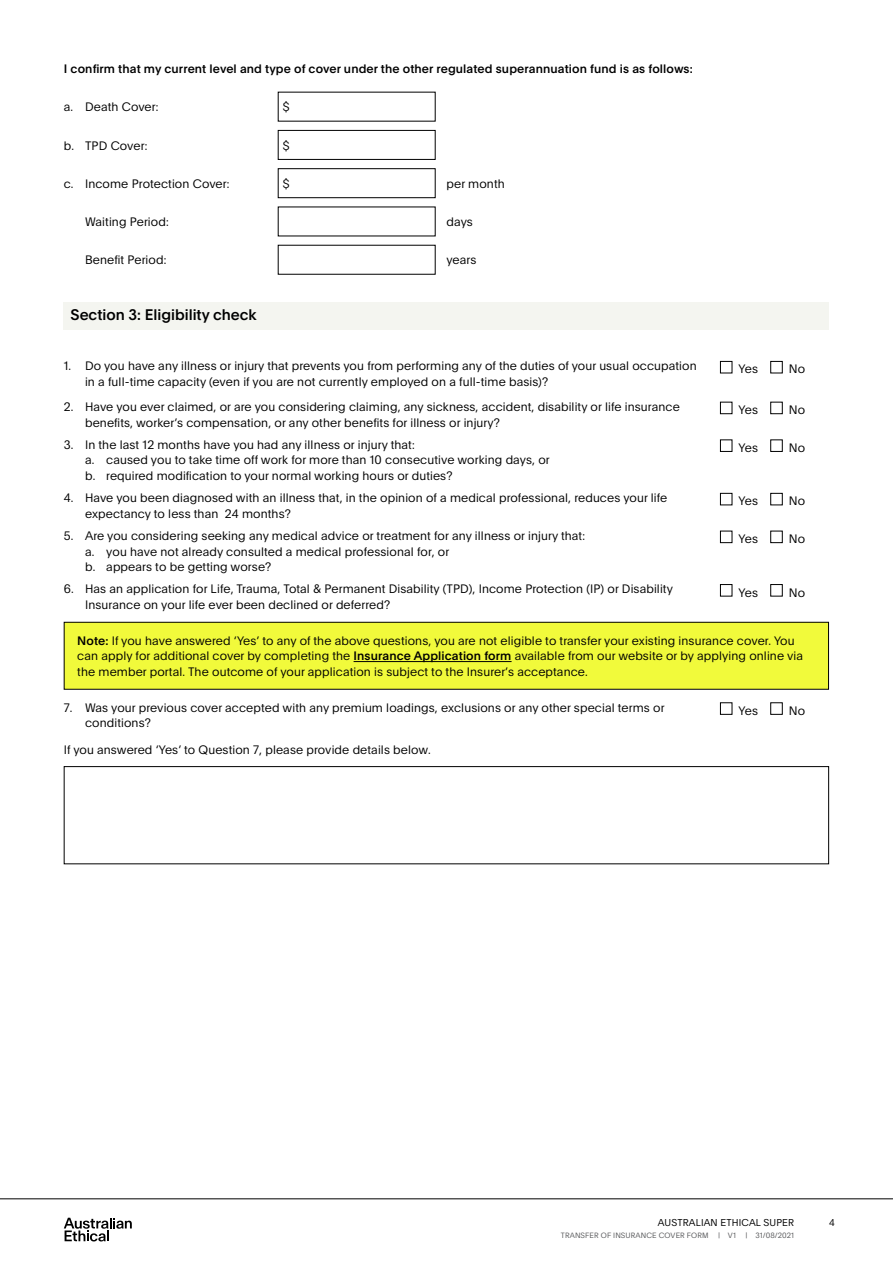
<style>
.page{position:relative;width:893px;height:1263px;background:#fff}
.page>*{position:absolute;margin:0;border:0;box-sizing:border-box;transform-origin:0 0}
.t1{font:500 15px "Plain";color:#000}
.t2{font:300 12px/15.8px "Plain";letter-spacing:.01em;color:#000}
.t3{font:500 12px "Plain";letter-spacing:.01em;color:#000}
.t4{font:300 9.75px "Plain";letter-spacing:.015em;color:#000}
.t5{font:300 7.5px "Plain";letter-spacing:.015em;color:#58595b}
.s1{font-weight:500}
</style>
<div class="page">
<svg style="left:64px;top:1218px;width:68px;height:23px"></svg>
<hr style="left:0;top:1198px;width:893px;height:1px;background:#000">
<div style="left:278px;top:130px;width:158px;height:30px;border:1px solid #000"></div>
<div style="left:278px;top:168px;width:158px;height:30px;border:1px solid #000"></div>
<div style="left:64px;top:302px;width:765px;height:27px;background:#f4f5f0"></div>
<div style="left:720px;top:361px;width:12px;height:12px;border:1px solid #000"></div>
<div style="left:770px;top:361px;width:13px;height:12px;border:1px solid #000"></div>
<div style="left:720px;top:402px;width:12px;height:12px;border:1px solid #000"></div>
<div style="left:770px;top:402px;width:13px;height:12px;border:1px solid #000"></div>
<div style="left:720px;top:439px;width:12px;height:13px;border:1px solid #000"></div>
<div style="left:770px;top:439px;width:13px;height:13px;border:1px solid #000"></div>
<div style="left:720px;top:493px;width:12px;height:12px;border:1px solid #000"></div>
<div style="left:770px;top:493px;width:13px;height:12px;border:1px solid #000"></div>
<div style="left:720px;top:531px;width:12px;height:12px;border:1px solid #000"></div>
<div style="left:770px;top:531px;width:13px;height:12px;border:1px solid #000"></div>
<div style="left:720px;top:584px;width:12px;height:12px;border:1px solid #000"></div>
<div style="left:770px;top:584px;width:13px;height:12px;border:1px solid #000"></div>
<div style="left:64px;top:622px;width:764px;height:67px;background:#f1fa3b"></div>
<hr style="left:354px;top:661px;width:158px;height:1px;background:#000">
<div style="left:64px;top:622px;width:765px;height:68px;border:1px solid #000"></div>
<div style="left:720px;top:702px;width:12px;height:13px;border:1px solid #000"></div>
<div style="left:770px;top:702px;width:13px;height:13px;border:1px solid #000"></div>
<div style="left:64px;top:766px;width:765px;height:98px;border:1px solid #000"></div>
<p class="t3" style="left:64px;top:60px;width:631px">I confirm that my current level and type of cover under the other regulated superannuation fund is as follows:</p>
<p class="t2" style="left:64px;top:98px;width:96px">a. Death Cover:</p>
<p class="t2" style="left:283px;top:98px;width:8px">$</p>
<p class="t2" style="left:64px;top:137px;width:85px">b. TPD Cover:</p>
<p class="t2" style="left:283px;top:137px;width:8px">$</p>
<p class="t2" style="left:64px;top:175px;width:167px">c. Income Protection Cover:</p>
<p class="t2" style="left:283px;top:175px;width:8px">$</p>
<p class="t2" style="left:446px;top:175px;width:60px">per month</p>
<p class="t2" style="left:85px;top:213px;width:85px">Waiting Period:</p>
<p class="t2" style="left:446px;top:213px;width:28px">days</p>
<p class="t2" style="left:85px;top:252px;width:83px">Benefit Period:</p>
<p class="t2" style="left:446px;top:252px;width:32px">years</p>
<p class="t1" style="left:71px;top:304px;width:188px">Section 3: Eligibility check</p>
<p class="t2" style="left:85px;top:357px;width:613px;text-indent:-21px">1. Do you have any illness or injury that prevents you from performing any of the duties of your usual occupation in a full-time capacity (even if you are not currently employed on a full-time basis)?</p>
<p class="t2" style="left:739px;top:361px;width:21px">Yes</p>
<p class="t2" style="left:789px;top:361px;width:18px">No</p>
<p class="t2" style="left:85px;top:398px;width:596px;text-indent:-21px">2. Have you ever claimed, or are you considering claiming, any sickness, accident, disability or life insurance benefits, worker’s compensation, or any other benefits for illness or injury?</p>
<p class="t2" style="left:739px;top:401px;width:21px">Yes</p>
<p class="t2" style="left:789px;top:401px;width:18px">No</p>
<p class="t2" style="left:85px;top:436px;width:466px;text-indent:-21px">3. In the last 12 months have you had any illness or injury that:<br>a. caused you to take time off work for more than 10 consecutive working days, or b. required modification to your normal working hours or duties?</p>
<p class="t2" style="left:739px;top:439px;width:21px">Yes</p>
<p class="t2" style="left:789px;top:439px;width:18px">No</p>
<p class="t2" style="left:85px;top:489px;width:584px;text-indent:-21px">4. Have you been diagnosed with an illness that, in the opinion of a medical professional, reduces your life expectancy to less than 24 months?</p>
<p class="t2" style="left:739px;top:492px;width:21px">Yes</p>
<p class="t2" style="left:789px;top:492px;width:18px">No</p>
<p class="t2" style="left:85px;top:527px;width:501px;text-indent:-21px">5. Are you considering seeking any medical advice or treatment for any illness or injury that: a. you have not already consulted a medical professional for, or<br>b. appears to be getting worse?</p>
<p class="t2" style="left:739px;top:530px;width:21px">Yes</p>
<p class="t2" style="left:789px;top:530px;width:18px">No</p>
<p class="t2" style="left:85px;top:581px;width:589px;text-indent:-21px">6. Has an application for Life, Trauma, Total &amp; Permanent Disability (TPD), Income Protection (IP) or Disability<br>Insurance on your life ever been declined or deferred?</p>
<p class="t2" style="left:739px;top:584px;width:21px">Yes</p>
<p class="t2" style="left:789px;top:584px;width:18px">No</p>
<p class="t2" style="left:77px;top:632px;width:727px"><span class="s1">Note:</span> If you have answered ‘Yes’ to any of the above questions, you are not eligible to transfer your existing insurance cover. You can apply for additional cover by completing the <span class="s1">Insurance Application form</span> available from our website or by applying online via the member portal. The outcome of your application is subject to the Insurer’s acceptance.</p>
<p class="t2" style="left:85px;top:699px;width:581px;text-indent:-21px">7. Was your previous cover accepted with any premium loadings, exclusions or any other special terms or conditions?</p>
<p class="t2" style="left:739px;top:702px;width:21px">Yes</p>
<p class="t2" style="left:789px;top:702px;width:18px">No</p>
<p class="t2" style="left:64px;top:741px;width:368px">If you answered ‘Yes’ to Question 7, please provide details below.</p>
<p class="t4" style="left:658px;top:1215px;width:138px">AUSTRALIAN ETHICAL SUPER</p>
<p class="t4" style="left:829px;top:1215px;width:7px">4</p>
<p class="t5" style="left:561px;top:1230px;width:149px">TRANSFER OF INSURANCE COVER FORM</p>
<p class="t5" style="left:718px;top:1230px;width:19px">| V1</p>
<p class="t5" style="left:746px;top:1230px;width:50px">| 31/08/2021</p>
</div>
